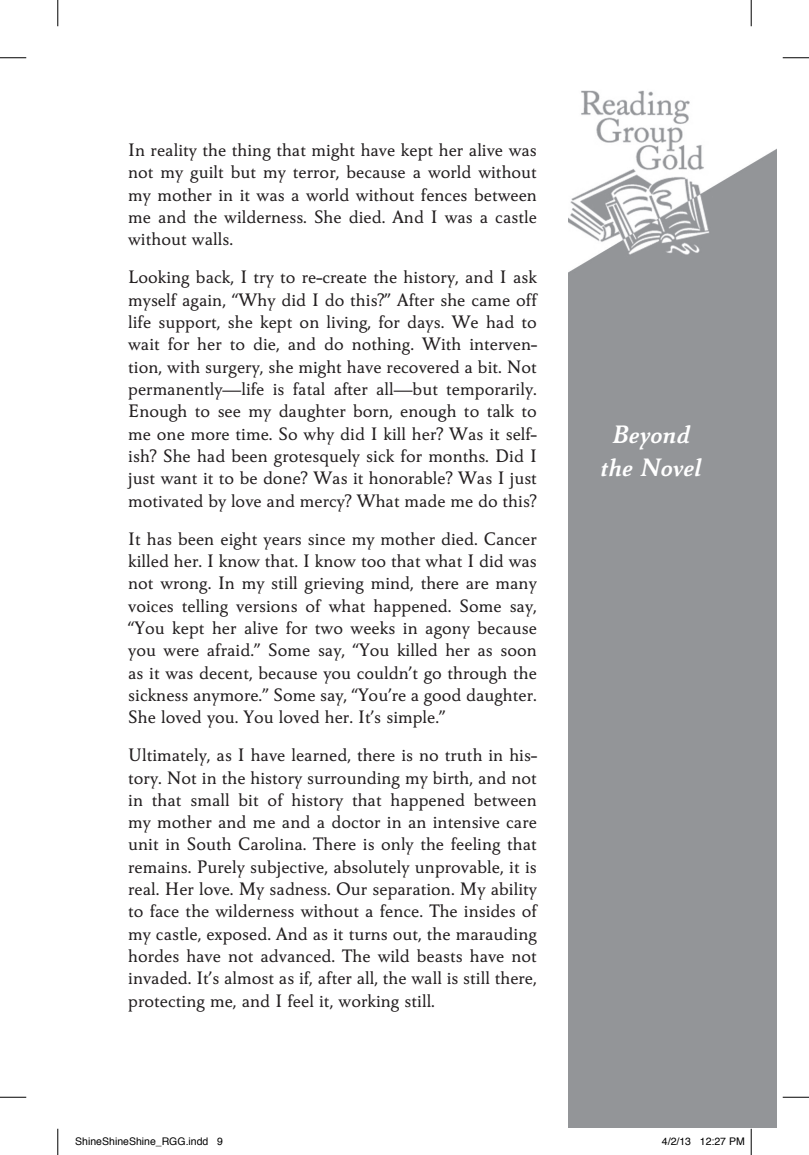
<style>
.page{position:relative;width:809px;height:1155px;background:#fff}
.page>*{position:absolute;margin:0;border:0;box-sizing:border-box;transform-origin:0 0}
.t1{font:italic 700 26.25px/33.2px "Carre Noir Std";color:#fff;text-align:center}
.t2{font:500 18.9px/22.2px "Carre Noir Std";color:#231f20;text-align:justify}
.t3{font:10.5px "Helvetica";color:#000}
</style>
<div class="page">
<img style="left:568px;top:90px;width:208px;height:1037px">
<svg style="left:0;top:57px;width:26px;height:1px"></svg>
<svg style="left:782px;top:57px;width:26px;height:1px"></svg>
<svg style="left:0;top:1097px;width:26px;height:1px"></svg>
<svg style="left:782px;top:1097px;width:26px;height:1px"></svg>
<svg style="left:57px;top:0;width:1px;height:26px"></svg>
<svg style="left:57px;top:1129px;width:1px;height:26px"></svg>
<svg style="left:750px;top:0;width:1px;height:26px"></svg>
<svg style="left:750px;top:1129px;width:1px;height:26px"></svg>
<p class="t2" style="left:128px;top:139px;width:410px">In reality the thing that might have kept her alive was not my guilt but my terror, because a world without my mother in it was a world without fences between me and the wilderness. She died. And I was a castle without walls.</p>
<p class="t2" style="left:128px;top:267px;width:410px">Looking back, I try to re-create the history, and I ask myself again, “Why did I do this?” After she came off life support, she kept on living, for days. We had to wait for her to die, and do nothing. With interven&shy;tion, with surgery, she might have recovered a bit. Not permanently—life is fatal after all—but temporarily.<br>Enough to see my daughter born, enough to talk to me one more time. So why did I kill her? Was it self&shy;ish? She had been grotesquely sick for months. Did I just want it to be done? Was it honorable? Was I just motivated by love and mercy? What made me do this?</p>
<p class="t2" style="left:128px;top:528px;width:410px">It has been eight years since my mother died. Cancer killed her. I know that. I know too that what I did was not wrong. In my still grieving mind, there are many voices telling versions of what happened. Some say, “You kept her alive for two weeks in agony because you were afraid.” Some say, “You killed her as soon as it was decent, because you couldn’t go through the sickness anymore.” Some say, “You’re a good daughter.<br>She loved you. You loved her. It’s simple.”</p>
<p class="t2" style="left:128px;top:744px;width:410px">Ultimately, as I have learned, there is no truth in his&shy;tory. Not in the history surrounding my birth, and not in that small bit of history that happened between my mother and me and a doctor in an intensive care unit in South Carolina. There is only the feeling that remains. Purely subjective, absolutely unprovable, it is real. Her love. My sadness. Our separation. My ability to face the wilderness without a fence. The insides of my castle, exposed. And as it turns out, the marauding hordes have not advanced. The wild beasts have not invaded. It’s almost as if, after all, the wall is still there, protecting me, and I feel it, working still.</p>
<h1 class="t1" style="left:600px;top:418px;width:102px">Beyond the Novel</h1>
<p class="t3" style="left:75px;top:1133px;width:149px">ShineShineShine_RGG.indd 9</p>
<p class="t3" style="left:662px;top:1133px;width:84px">4/2/13 12:27 PM</p>
</div>
